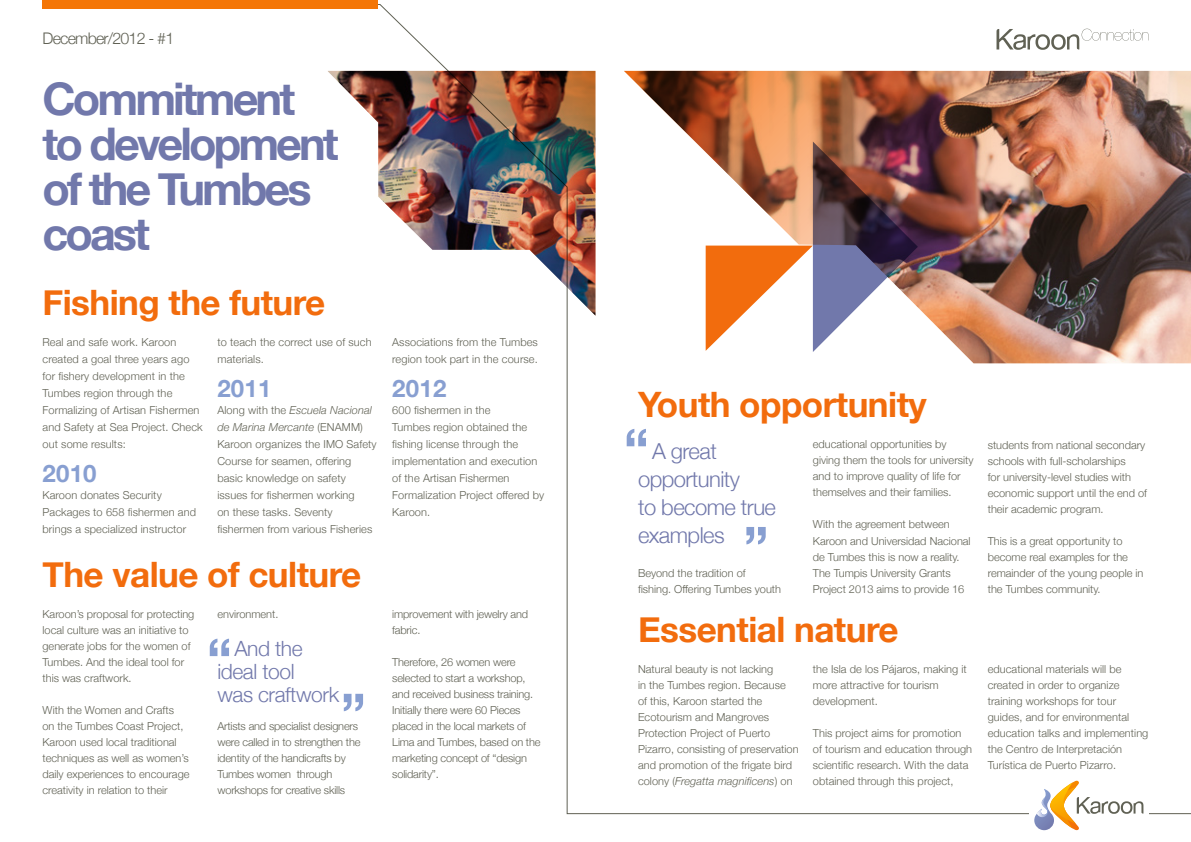
<style>
.page{position:relative;width:1191px;height:842px;background:#fff}
.page>*{position:absolute;margin:0;border:0;box-sizing:border-box;transform-origin:0 0}
.t1{font:700 45px/45px "Helvetica Neue";letter-spacing:-.065em;color:#7178ab}
.t2{font:700 35px "Helvetica Neue";letter-spacing:-.015em;color:#f26c0d}
.t3{font:700 24px "Helvetica Neue";letter-spacing:.01em;color:#889fd1}
.t4{font:300 22px/28px "Helvetica Neue";letter-spacing:-.025em;color:#7178ab}
.t5{font:300 21px/23px "Helvetica Neue";letter-spacing:-.02em;color:#7178ab}
.t6{font:300 16px "Helvetica Neue";letter-spacing:-.05em;color:#606154}
.t7{font:300 11px/16px "Helvetica Neue";color:#606154}
.s1{font-style:italic}
</style>
<div class="page">
<img style="left:333px;top:4px;width:858px;height:811px">
<div style="left:43px;top:0;width:335px;height:9px;background:#f47606"></div>
<div style="left:1029px;top:771px;width:119px;height:71px;background:#fff"></div>
<svg style="left:1034px;top:781px;width:109px;height:50px"></svg>
<svg style="left:210px;top:639px;width:19px;height:17px"></svg>
<svg style="left:344px;top:694px;width:19px;height:17px"></svg>
<svg style="left:626px;top:429px;width:20px;height:17px"></svg>
<svg style="left:746px;top:527px;width:19px;height:17px"></svg>
<svg style="left:996px;top:29px;width:152px;height:21px"></svg>
<h3 class="t6" style="left:43px;top:25px;width:133px">December/2012 - #1</h3>
<h1 class="t1" style="left:43px;top:77px;width:298px">Commitment to development of the Tumbes coast</h1>
<h2 class="t2" style="left:43px;top:275px;width:284px">Fishing the future</h2>
<p class="t7" style="left:43px;top:333px;width:162px;line-height:17px">Real and safe work. Karoon created a goal three years ago for fishery development in the<br>Tumbes region through the<br>Formalizing of Artisan Fishermen and Safety at Sea Project. Check out some results:</p>
<h3 class="t3" style="left:43px;top:455px;width:56px">2010</h3>
<p class="t7" style="left:43px;top:486px;width:155px;line-height:17px">Karoon donates Security<br>Packages to 658 fishermen and brings a specialized instructor</p>
<p class="t7" style="left:217px;top:333px;width:156px;line-height:17px">to teach the correct use of such materials.</p>
<h3 class="t3" style="left:217px;top:370px;width:56px">2011</h3>
<p class="t7" style="left:217px;top:401px;width:161px;line-height:17px">Along with the <span class="s1">Escuela Nacional de Marina Mercante</span> (ENAMM)<br>Karoon organizes the IMO Safety<br>Course for seamen, offering basic knowledge on safety issues for fishermen working<br>on these tasks. Seventy fishermen from various Fisheries</p>
<h2 class="t2" style="left:43px;top:547px;width:320px">The value of culture</h2>
<p class="t7" style="left:43px;top:605px;width:153px">Karoon’s proposal for protecting local culture was an initiative to generate jobs for the women of<br>Tumbes. And the ideal tool for this was craftwork.</p>
<p class="t7" style="left:43px;top:701px;width:148px">With the Women and Crafts<br>on the Tumbes Coast Project,<br>Karoon used local traditional techniques as well as women’s daily experiences to encourage creativity in relation to their</p>
<p class="t7" style="left:217px;top:605px;width:63px">environment.</p>
<h3 class="t5" style="left:217px;top:635px;width:123px;text-indent:17px">And the ideal tool<br>was craftwork</h3>
<p class="t7" style="left:217px;top:717px;width:145px">Artists and specialist designers were called in to strengthen the identity of the handicrafts by<br>Tumbes women through workshops for creative skills</p>
<p class="t7" style="left:392px;top:333px;width:147px;line-height:17px">Associations from the Tumbes region took part in the course.</p>
<h3 class="t3" style="left:392px;top:370px;width:56px">2012</h3>
<p class="t7" style="left:392px;top:401px;width:154px;line-height:17px">600 fishermen in the<br>Tumbes region obtained the fishing license through the implementation and execution of the Artisan Fishermen<br>Formalization Project offered by<br>Karoon.</p>
<p class="t7" style="left:392px;top:605px;width:137px">improvement with jewelry and fabric.</p>
<p class="t7" style="left:392px;top:653px;width:150px">Therefore, 26 women were selected to start a workshop, and received business training.<br>Initially there were 60 Pieces placed in the local markets of<br>Lima and Tumbes, based on the marketing concept of “design solidarity”.</p>
<h2 class="t2" style="left:638px;top:377px;width:290px">Youth opportunity</h2>
<h3 class="t4" style="left:638px;top:436px;width:139px;text-indent:14px">A great opportunity<br>to become true examples</h3>
<p class="t7" style="left:638px;top:565px;width:145px">Beyond the tradition of fishing. Offering Tumbes youth</p>
<p class="t7" style="left:813px;top:436px;width:162px">educational opportunities by giving them the tools for university and to improve quality of life for themselves and their families.</p>
<p class="t7" style="left:813px;top:516px;width:159px">With the agreement between<br>Karoon and Universidad Nacional de Tumbes this is now a reality.<br>The Tumpis University Grants<br>Project 2013 aims to provide 16</p>
<h2 class="t2" style="left:638px;top:602px;width:262px">Essential nature</h2>
<p class="t7" style="left:638px;top:661px;width:162px">Natural beauty is not lacking<br>in the Tumbes region. Because<br>of this, Karoon started the<br>Ecotourism and Mangroves<br>Protection Project of Puerto<br>Pizarro, consisting of preservation and promotion of the frigate bird colony (<span class="s1">Fregatta magnificens</span>) on</p>
<p class="t7" style="left:813px;top:661px;width:155px">the Isla de los Pájaros, making it more attractive for tourism development.</p>
<p class="t7" style="left:813px;top:725px;width:161px">This project aims for promotion of tourism and education through scientific research. With the data obtained through this project,</p>
<p class="t7" style="left:987px;top:436px;width:161px">students from national secondary schools with full-scholarships<br>for university-level studies with economic support until the end of their academic program.</p>
<p class="t7" style="left:987px;top:532px;width:157px">This is a great opportunity to become real examples for the remainder of the young people in the Tumbes community.</p>
<p class="t7" style="left:987px;top:661px;width:162px">educational materials will be created in order to organize training workshops for tour guides, and for environmental education talks and implementing the Centro de Interpretación<br>Turística de Puerto Pizarro.</p>
</div>
